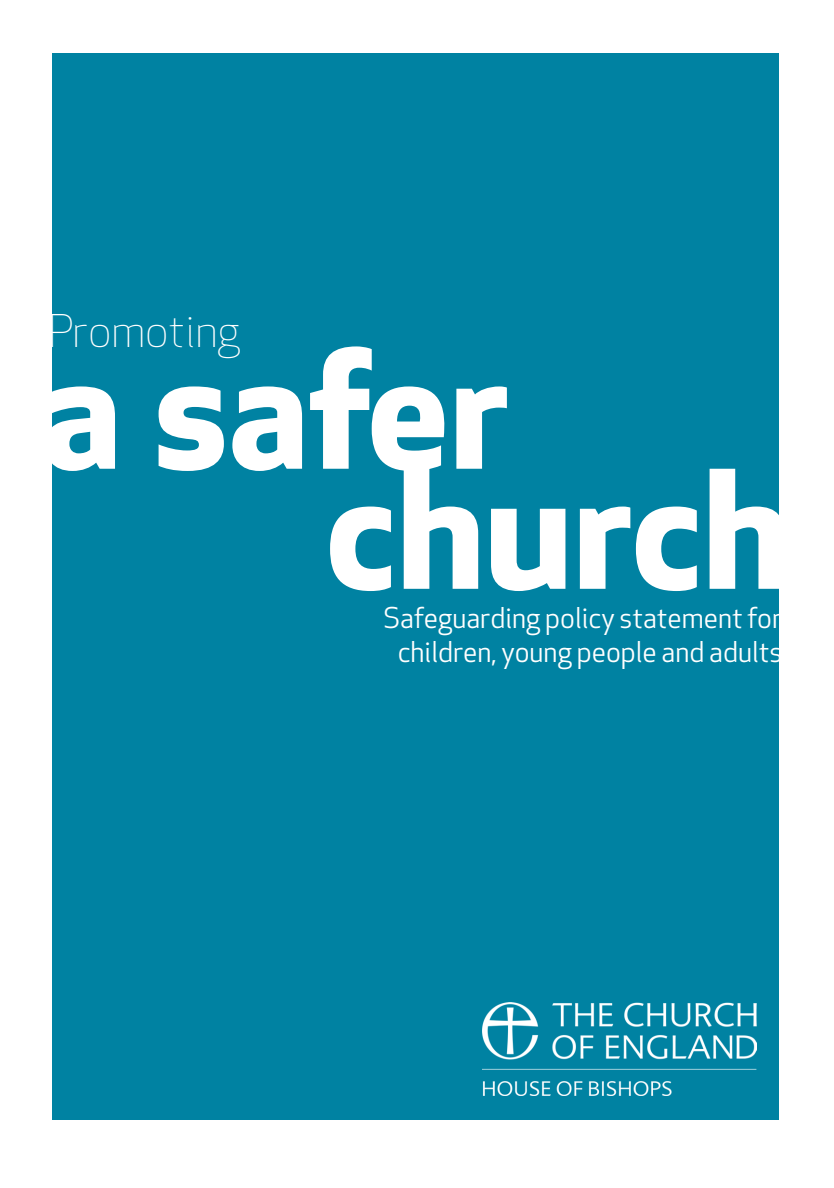
<style>
.page{position:relative;width:834px;height:1188px;background:#fff}
.page>*{position:absolute;margin:0;border:0;box-sizing:border-box;transform-origin:0 0}
.t1{font:700 160px/120px "Apex New";color:#fff}
.t2{font:300 44px "Apex New";color:#fff}
.t3{font:28px/33.6px "Apex New";color:#fff;text-align:center}
</style>
<div class="page">
<div style="left:53px;top:53px;width:725px;height:1066px;background:#0082a2"></div>
<img style="left:482px;top:1002px;width:274px;height:93px">
<h2 class="t2" style="left:48px;top:303px;width:193px">Promoting</h2>
<h1 class="t1" style="left:326px;top:343px;width:465px;text-indent:-284px">a safer church</h1>
<p class="t3" style="left:383px;top:601px;width:400px">Safeguarding policy statement for children, young people and adults</p>
</div>
